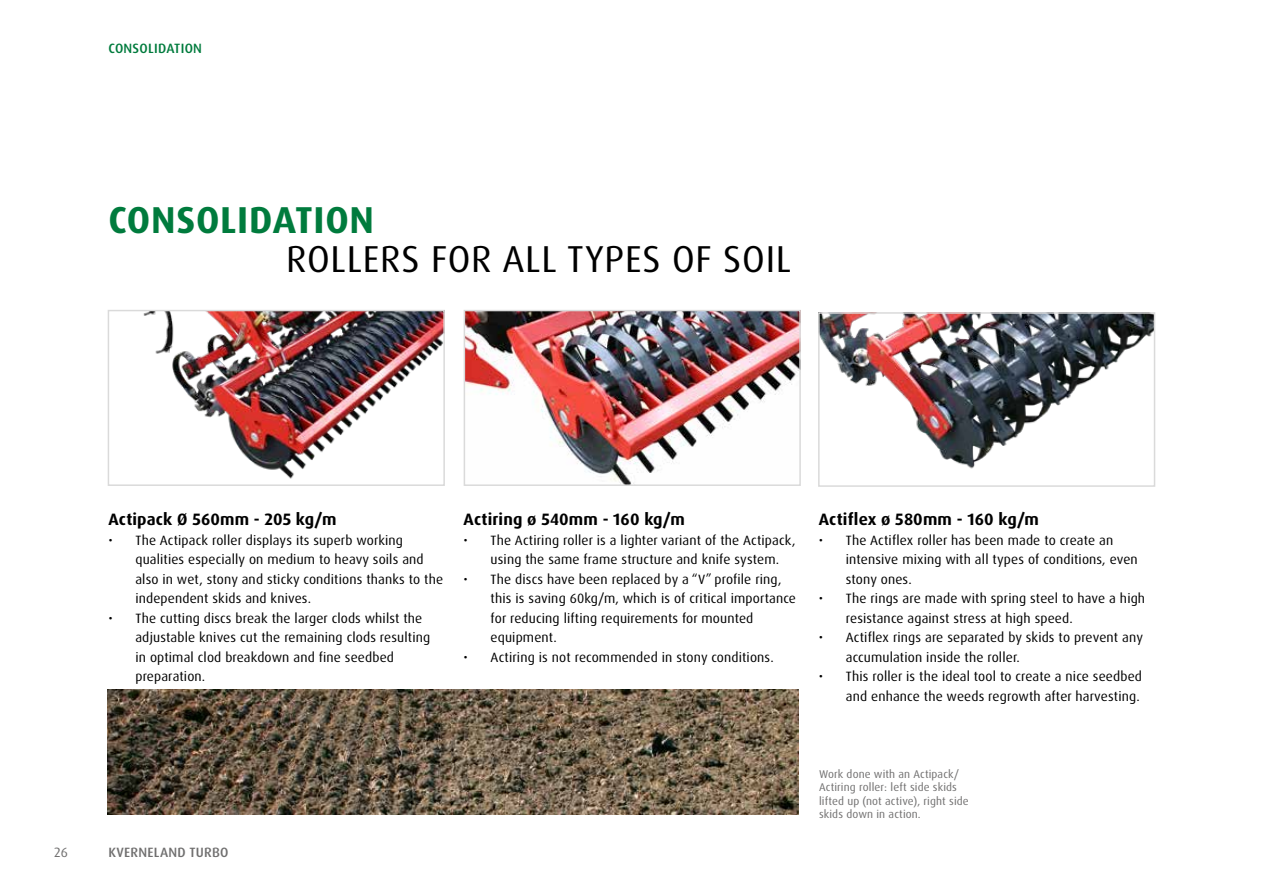
<style>
.page{position:relative;width:1263px;height:893px;background:#fff}
.page>*{position:absolute;margin:0;border:0;box-sizing:border-box;transform-origin:0 0}
.t1{font:37.5px "Dax Pro";letter-spacing:.02em;color:#000}
.t2{font:700 37.5px "Dax Pro";letter-spacing:.02em;color:#007b3d}
.t3{font:700 16.5px "Dax Pro";letter-spacing:.01em;color:#000}
.t4{font:13.5px/19.5px "Dax Pro";letter-spacing:.01em;color:#000}
.t5{font:500 13.5px "Dax Pro";letter-spacing:.02em;color:#706f6f}
.t6{font:500 13.5px "Dax Pro";letter-spacing:.02em;color:#007b3d}
.t7{font:13.5px "Dax Pro";color:#706f6f}
.t8{font:11.25px/13.5px "Dax Pro";letter-spacing:.01em;color:#706f6f}
</style>
<div class="page">
<img style="left:143px;top:313px;width:299px;height:166px">
<div style="left:108px;top:310px;width:337px;height:176px;border:2px solid #dadada"></div>
<img style="left:821px;top:315px;width:331px;height:154px">
<div style="left:818px;top:312px;width:337px;height:175px;border:2px solid #dadada"></div>
<img style="left:467px;top:313px;width:331px;height:170px">
<div style="left:464px;top:310px;width:337px;height:176px;border:2px solid #dadada"></div>
<img style="left:108px;top:690px;width:690px;height:124px">
<p class="t6" style="left:108px;top:40px;width:95px">CONSOLIDATION</p>
<h1 class="t2" style="left:109px;top:195px;width:267px">CONSOLIDATION</h1>
<h1 class="t1" style="left:286px;top:234px;width:507px">ROLLERS FOR ALL TYPES OF SOIL</h1>
<p class="t3" style="left:108px;top:509px;width:230px">Actipack Ø 560mm - 205 kg/m</p>
<p class="t4" style="left:135px;top:530px;width:309px;text-indent:-27px">• The Actipack roller displays its superb working qualities especially on medium to heavy soils and also in wet, stony and sticky conditions thanks to the independent skids and knives.</p>
<p class="t4" style="left:135px;top:608px;width:296px;text-indent:-27px">• The cutting discs break the larger clods whilst the adjustable knives cut the remaining clods resulting in optimal clod breakdown and fine seedbed preparation.</p>
<p class="t3" style="left:464px;top:509px;width:223px">Actiring ø 540mm - 160 kg/m</p>
<p class="t4" style="left:491px;top:530px;width:306px;text-indent:-27px">• The Actiring roller is a lighter variant of the Actipack, using the same frame structure and knife system.</p>
<p class="t4" style="left:491px;top:569px;width:307px;text-indent:-27px">• The discs have been replaced by a “V” profile ring, this is saving 60kg/m, which is of critical importance for reducing lifting requirements for mounted equipment.</p>
<p class="t4" style="left:464px;top:647px;width:312px">• Actiring is not recommended in stony conditions.</p>
<p class="t3" style="left:819px;top:509px;width:221px">Actiflex ø 580mm - 160 kg/m</p>
<p class="t4" style="left:846px;top:530px;width:293px;text-indent:-27px">• The Actiflex roller has been made to create an intensive mixing with all types of conditions, even stony ones.</p>
<p class="t4" style="left:846px;top:589px;width:301px;text-indent:-27px">• The rings are made with spring steel to have a high resistance against stress at high speed.</p>
<p class="t4" style="left:846px;top:628px;width:299px;text-indent:-27px">• Actiflex rings are separated by skids to prevent any accumulation inside the roller.</p>
<p class="t4" style="left:819px;top:667px;width:325px;text-align:right">• This roller is the ideal tool to create a nice seedbed and enhance the weeds regrowth after harvesting.</p>
<p class="t7" style="left:54px;top:843px;width:15px">26</p>
<p class="t5" style="left:108px;top:843px;width:122px">KVERNELAND TURBO</p>
<p class="t8" style="left:819px;top:767px;width:151px">Work done with an Actipack/<br>Actiring roller: left side skids lifted up (not active), right side skids down in action.</p>
</div>
